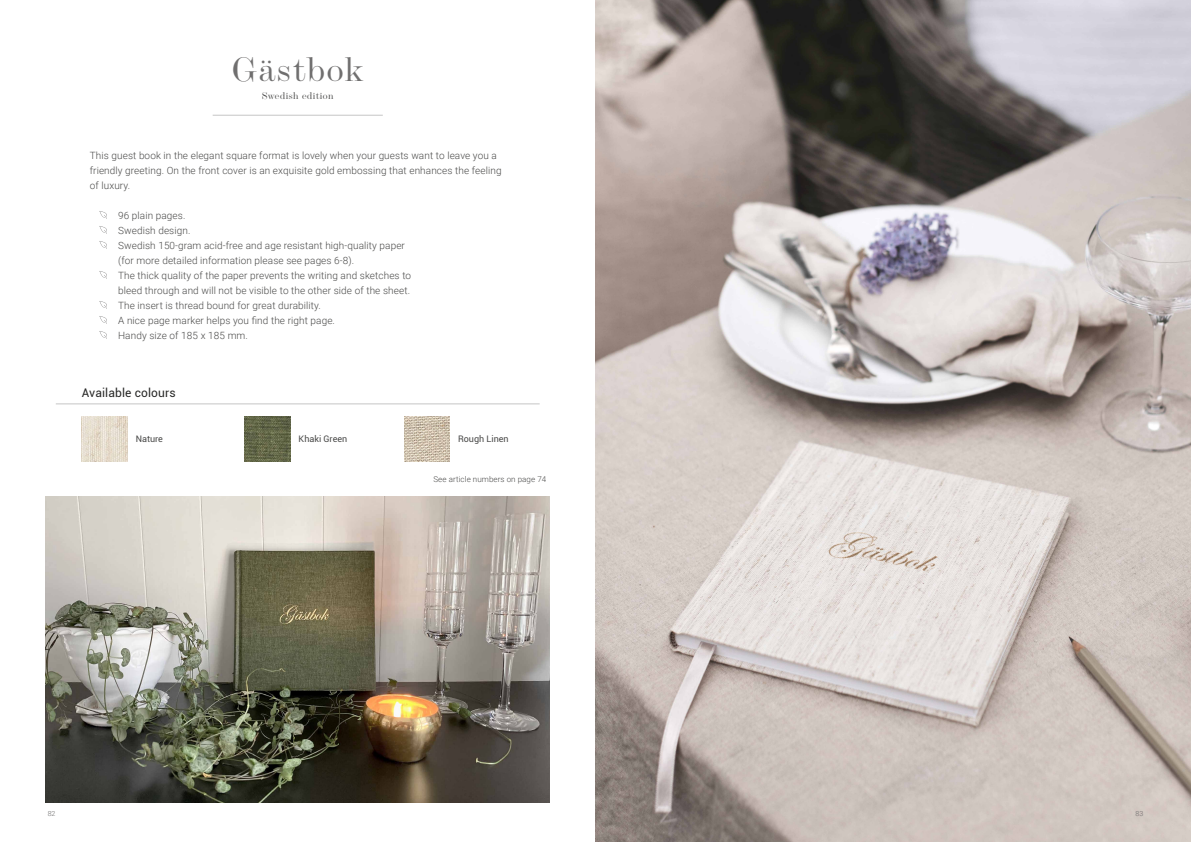
<style>
.page{position:relative;width:1191px;height:842px;background:#fff}
.page>*{position:absolute;margin:0;border:0;box-sizing:border-box;transform-origin:0 0}
.Underrubrik{font:35px "Modern MT Pro Display";letter-spacing:.05em;color:#706f6f}
.t1{font:12px "Roboto";letter-spacing:.01em;color:#282827}
.Brödtext{font:300 10px/15px "Roboto";letter-spacing:.01em;color:#4a4a49}
.Styckeformat_2{font:10px "Modern MT Pro Display";letter-spacing:.05em;color:#4a4a49}
.t2{font:9px "Roboto";color:#4a4a49}
.Brödtext-2{font:300 8px "Roboto";letter-spacing:.01em;color:#4a4a49}
.t3{font:300 7px "Roboto";color:#706f6f}
</style>
<div class="page">
<hr style="left:213px;top:115px;width:170px;height:1px;background:#c6c6c6">
<img style="left:45px;top:496px;width:505px;height:306px">
<hr style="left:56px;top:404px;width:483px;height:1px;background:#c6c6c6">
<img style="left:82px;top:416px;width:45px;height:46px">
<img style="left:245px;top:416px;width:45px;height:46px">
<svg style="left:99px;top:211px;width:8px;height:8px"></svg>
<svg style="left:99px;top:226px;width:8px;height:8px"></svg>
<svg style="left:99px;top:241px;width:8px;height:8px"></svg>
<svg style="left:99px;top:271px;width:8px;height:8px"></svg>
<svg style="left:99px;top:301px;width:8px;height:8px"></svg>
<svg style="left:99px;top:316px;width:8px;height:8px"></svg>
<svg style="left:99px;top:331px;width:8px;height:8px"></svg>
<img style="left:404px;top:416px;width:45px;height:46px">
<img style="left:595px;top:0;width:596px;height:842px">
<p class="Underrubrik" style="left:232px;top:48px;width:133px">Gästbok</p>
<p class="Styckeformat_2" style="left:262px;top:90px;width:73px">Swedish edition</p>
<p class="Brödtext" style="left:90px;top:148px;width:413px">This guest book in the elegant square format is lovely when your guests want to leave you a friendly greeting. On the front cover is an exquisite gold embossing that enhances the feeling of luxury.</p>
<p class="Brödtext" style="left:118px;top:208px;width:69px">96 plain pages.</p>
<p class="Brödtext" style="left:118px;top:223px;width:74px">Swedish design.</p>
<p class="Brödtext" style="left:118px;top:238px;width:288px">Swedish 150-gram acid-free and age resistant high-quality paper (for more detailed information please see pages 6-8).</p>
<p class="Brödtext" style="left:118px;top:268px;width:294px">The thick quality of the paper prevents the writing and sketches to bleed through and will not be visible to the other side of the sheet.</p>
<p class="Brödtext" style="left:118px;top:298px;width:204px">The insert is thread bound for great durability.</p>
<p class="Brödtext" style="left:118px;top:313px;width:218px">A nice page marker helps you find the right page.</p>
<p class="Brödtext" style="left:118px;top:328px;width:131px">Handy size of 185 x 185 mm.</p>
<p class="t1" style="left:82px;top:385px;width:95px">Available colours</p>
<p class="t2" style="left:136px;top:433px;width:29px">Nature</p>
<p class="t2" style="left:299px;top:433px;width:50px">Khaki Green</p>
<p class="t2" style="left:458px;top:433px;width:52px">Rough Linen</p>
<p class="Brödtext-2" style="left:433px;top:473px;width:114px">See article numbers on page 74</p>
<p class="t3" style="left:48px;top:808px;width:9px">82</p>
<p class="t3" style="left:1135px;top:808px;width:9px">83</p>
</div>
